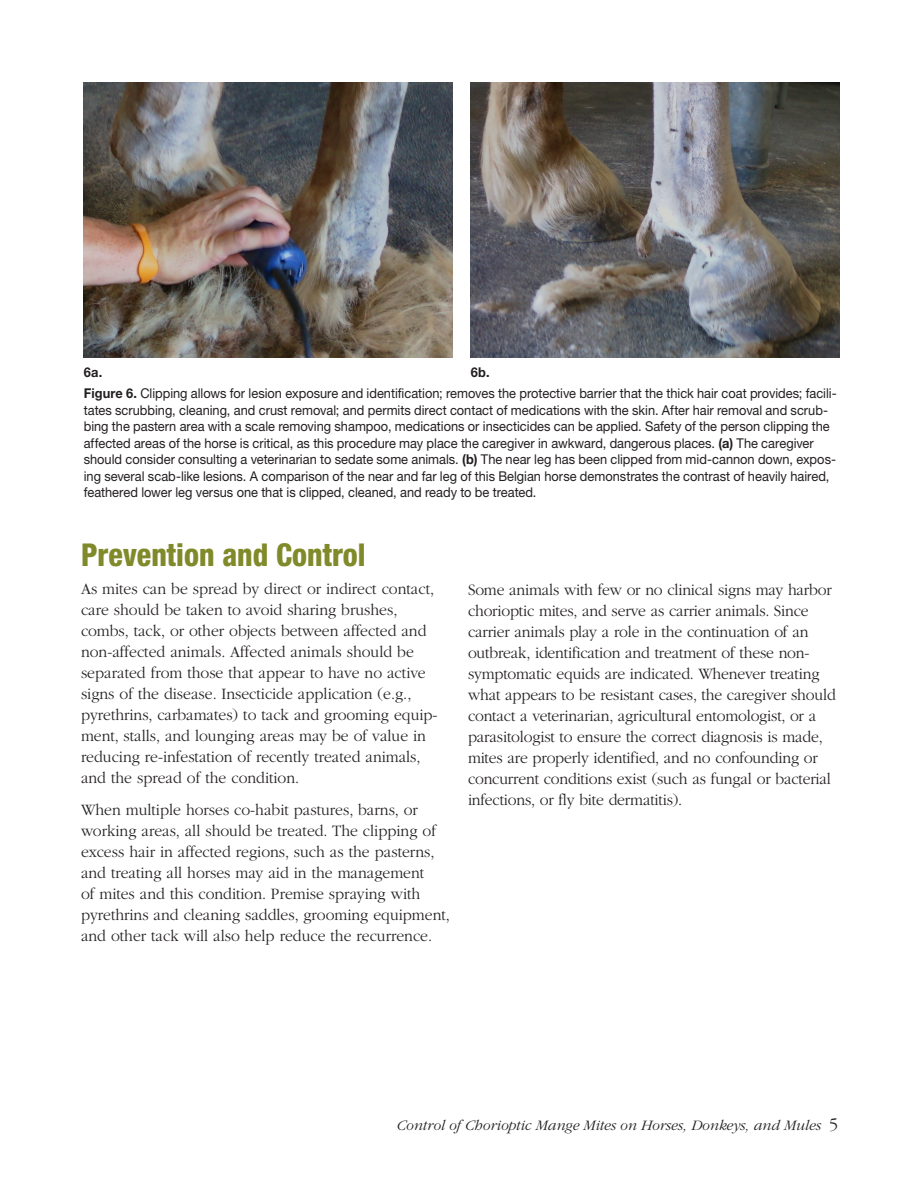
<style>
.page{position:relative;width:918px;height:1188px;background:#fff}
.page>*{position:absolute;margin:0;border:0;box-sizing:border-box;transform-origin:0 0}
.level_1{font:800 condensed 31.5px "Helvetica Neue LT Std";color:#808a2a;scale:.95 1}
.text{font:300 16.5px/21px "ITC Garamond Std";color:#231f20;scale:.95 1}
.t1{font:italic 300 15px "ITC Garamond Std";color:#231f20}
.cutline{font:13.5px/16.5px "Helvetica Neue LT Std";color:#231f20;scale:.95 1}
.cutline-2{font:700 13.5px "Helvetica Neue LT Std";color:#231f20;scale:.95 1}
.s1{font-weight:700}
.s2{font-style:normal;font-size:18px}
</style>
<div class="page">
<img style="left:84px;top:83px;width:369px;height:275px">
<img style="left:471px;top:83px;width:369px;height:275px">
<p class="cutline-2" style="left:84px;top:363px;width:21px">6a.</p>
<p class="cutline-2" style="left:471px;top:363px;width:21px">6b.</p>
<p class="cutline" style="left:84px;top:385px;width:794px"><span class="s1">Figure 6.</span> Clipping allows for lesion exposure and identification; removes the protective barrier that the thick hair coat provides; facili&shy;tates scrubbing, cleaning, and crust removal; and permits direct contact of medications with the skin. After hair removal and scrub&shy;bing the pastern area with a scale removing shampoo, medications or insecticides can be applied. Safety of the person clipping the affected areas of the horse is critical, as this procedure may place the caregiver in awkward, dangerous places. <span class="s1">(a)</span> The caregiver should consider consulting a veterinarian to sedate some animals. <span class="s1">(b)</span> The near leg has been clipped from mid-cannon down, expos&shy;ing several scab-like lesions. A comparison of the near and far leg of this Belgian horse demonstrates the contrast of heavily haired, feathered lower leg versus one that is clipped, cleaned, and ready to be treated.</p>
<p class="level_1" style="left:81px;top:535px;width:301px">Prevention and Control</p>
<p class="text" style="left:81px;top:579px;width:377px">As mites can be spread by direct or indirect contact, care should be taken to avoid sharing brushes, combs, tack, or other objects between affected and non-affected animals. Affected animals should be separated from those that appear to have no active signs of the disease. Insecticide application (e.g., pyrethrins, carbamates) to tack and grooming equip&shy;ment, stalls, and lounging areas may be of value in reducing re-infestation of recently treated animals, and the spread of the condition.</p>
<p class="text" style="left:81px;top:799px;width:390px">When multiple horses co-habit pastures, barns, or working areas, all should be treated. The clipping of excess hair in affected regions, such as the pasterns, and treating all horses may aid in the management<br>of mites and this condition. Premise spraying with pyrethrins and cleaning saddles, grooming equipment, and other tack will also help reduce the recurrence.</p>
<p class="text" style="left:468px;top:579px;width:389px">Some animals with few or no clinical signs may harbor chorioptic mites, and serve as carrier animals. Since carrier animals play a role in the continuation of an outbreak, identification and treatment of these non&shy;symptomatic equids are indicated. Whenever treating what appears to be resistant cases, the caregiver should contact a veterinarian, agricultural entomologist, or a parasitologist to ensure the correct diagnosis is made, mites are properly identified, and no confounding or concurrent conditions exist (such as fungal or bacterial infections, or fly bite dermatitis).</p>
<p class="t1" style="left:397px;top:1117px;width:443px">Control of Chorioptic Mange Mites on Horses, Donkeys, and Mules <span class="s2">5</span></p>
</div>
